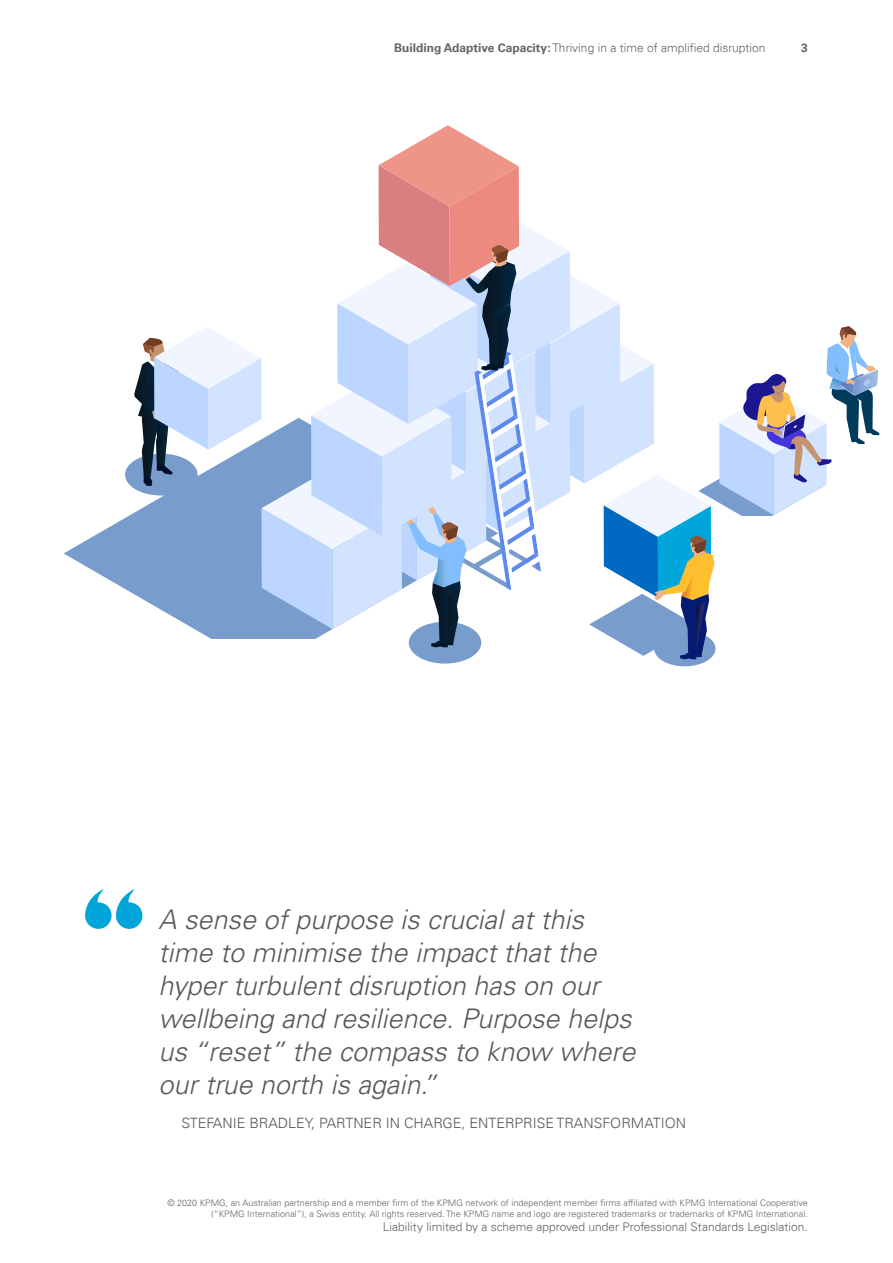
<style>
.page{position:relative;width:893px;height:1263px;background:#fff}
.page>*{position:absolute;margin:0;border:0;box-sizing:border-box;transform-origin:0 0}
.t1{font:italic 300 27px/33px "Univers LT Std";color:#575759}
.t2{font:300 14.25px "Univers 45";color:#575759}
.t3{font:300 12px "Univers 45";color:#636466}
.t4{font:700 12px "Univers 65";color:#636466}
.t5{font:300 9px/10.8px "Univers 45";color:#636466;text-align:right}
.s1{font-family:"Univers 65";font-weight:700}
</style>
<div class="page">
<svg style="left:85px;top:889px;width:57px;height:40px"></svg>
<svg style="left:64px;top:461px;width:70px;height:133px"></svg>
<svg style="left:134px;top:125px;width:746px;height:541px"></svg>
<h3 class="t3" style="left:394px;top:40px;width:373px"><span class="s1">Building Adaptive Capacity:</span> Thriving in a time of amplified disruption</h3>
<h3 class="t4" style="left:801px;top:40px;width:8px">3</h3>
<h1 class="t1" style="left:159px;top:903px;width:478px">A sense of purpose is crucial at this time to minimise the impact that the hyper turbulent disruption has on our wellbeing and resilience. Purpose helps us “reset” the compass to know where our true north is again.”</h1>
<h2 class="t2" style="left:181px;top:1114px;width:506px">STEFANIE BRADLEY, PARTNER IN CHARGE, ENTERPRISE TRANSFORMATION</h2>
<p class="t5" style="left:168px;top:1197px;width:642px">© 2020 KPMG, an Australian partnership and a member firm of the KPMG network of independent member firms affiliated with KPMG International Cooperative (“KPMG International”), a Swiss entity. All rights reserved. The KPMG name and logo are registered trademarks or trademarks of KPMG International.</p>
<h3 class="t3" style="left:383px;top:1219px;width:426px">Liability limited by a scheme approved under Professional Standards Legislation.</h3>
</div>
